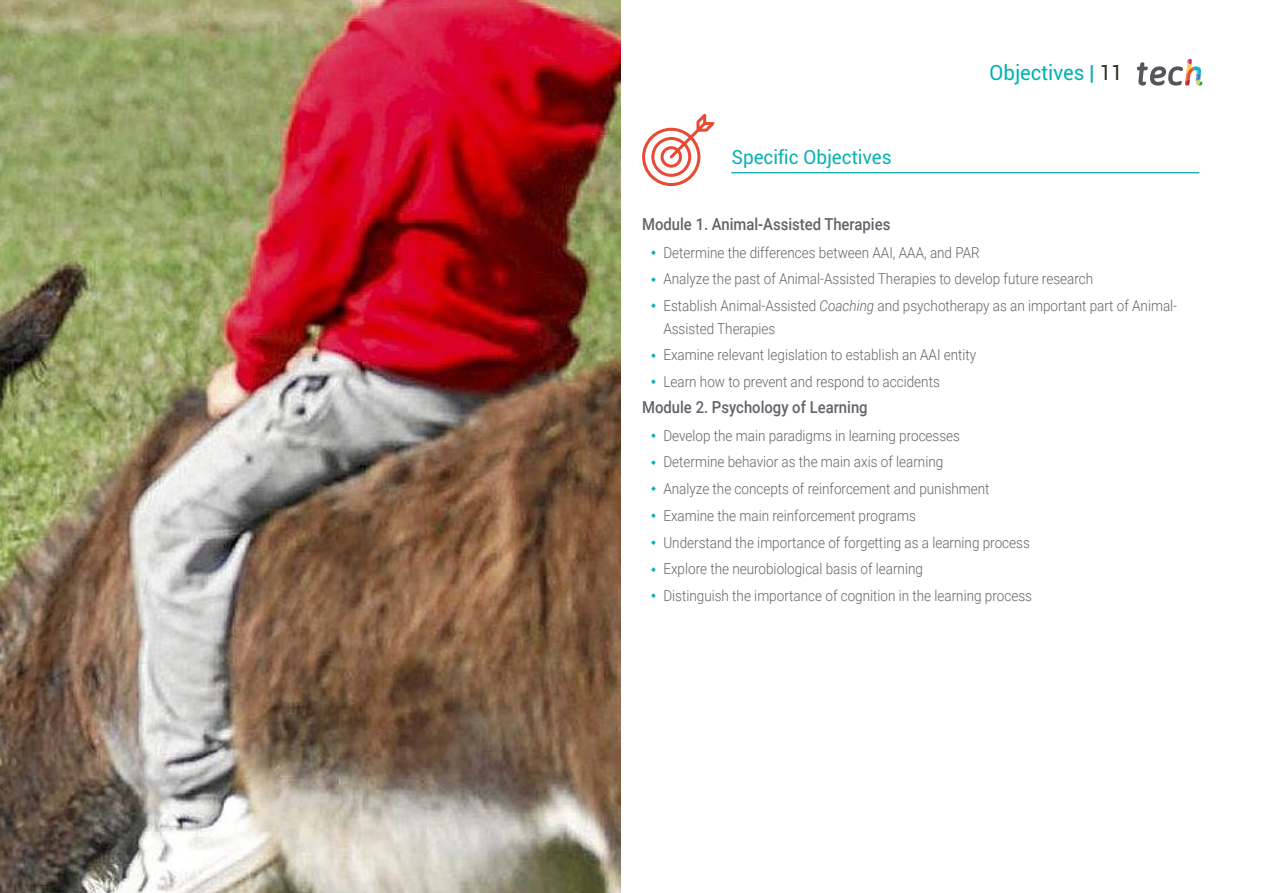
<style>
.page{position:relative;width:1263px;height:893px;background:#fff}
.page>*{position:absolute;margin:0;border:0;box-sizing:border-box;transform-origin:0 0}
.t1{font:21px "Roboto";color:#00b2af}
.t2{font:19.5px "Roboto";color:#09b2af}
.t3{font:500 16.5px "Roboto";color:#61646a;scale:.9 1}
.t4{font:300 15px/26.7px "Roboto";color:#61646a;scale:.9 1}
.s1{color:#312e20}
.s2{font-style:italic}
</style>
<div class="page">
<img style="left:0;top:0;width:621px;height:893px">
<svg style="left:642px;top:114px;width:72px;height:72px"></svg>
<hr style="left:731px;top:172px;width:468px;height:1px;background:#09b2af">
<svg style="left:1137px;top:59px;width:65px;height:27px"></svg>
<h2 class="t2" style="left:731px;top:144px;width:162px">Specific Objectives</h2>
<h1 class="t1" style="left:989px;top:57px;width:135px">Objectives | <span class="s1">11</span></h1>
<p class="t3" style="left:642px;top:213px;width:277px">Module 1. Animal-Assisted Therapies</p>
<p class="t4" style="left:663px;top:238px;width:572px">Determine the differences between AAI, AAA, and PAR<br>Analyze the past of Animal-Assisted Therapies to develop future research<br>Establish Animal-Assisted <span class="s2">Coaching</span> and psychotherapy as an important part of Animal-</p>
<p class="t4" style="left:663px;top:314px;width:349px">Assisted Therapies<br>Examine relevant legislation to establish an AAI entity<br>Learn how to prevent and respond to accidents</p>
<p class="t3" style="left:642px;top:396px;width:252px">Module 2. Psychology of Learning</p>
<p class="t4" style="left:663px;top:421px;width:411px">Develop the main paradigms in learning processes<br>Determine behavior as the main axis of learning<br>Analyze the concepts of reinforcement and punishment Examine the main reinforcement programs<br>Understand the importance of forgetting as a learning process Explore the neurobiological basis of learning<br>Distinguish the importance of cognition in the learning process</p>
</div>
